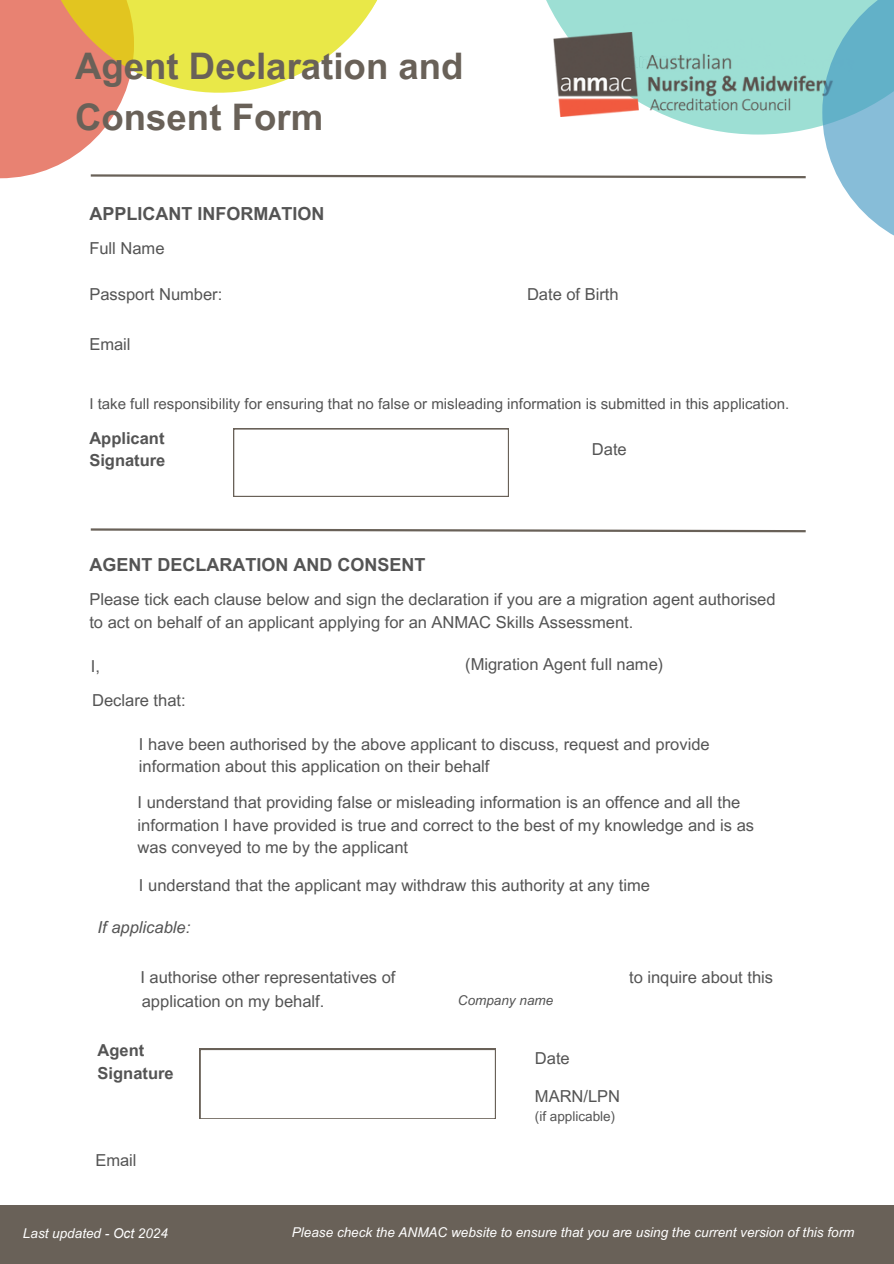
<style>
.page{position:relative;width:894px;height:1264px;background:#fff}
.page>*{position:absolute;margin:0;border:0;box-sizing:border-box;transform-origin:0 0}
.t1{font:700 36.6px/50.4px "Arial MT Pro";color:#696158}
.t2{font:700 18px "Arial MT Pro";color:#545454}
.t3{font:16.5px/22.5px "Arial MT Pro";color:#545454}
.t4{font:700 16.5px/22.5px "Arial MT Pro";color:#545454}
.t5{font:italic 16.5px "Arial MT Pro";color:#545454}
.t6{font:16.5px "Arial";color:#545454}
.t7{font:15px "Arial MT Pro";color:#545454}
.t8{font:italic 13.5px "Arial MT Pro";color:#fff}
.t9{font:13.5px "Arial MT Pro";color:#545454}
.t10{font:italic 13.5px "Arial MT Pro";color:#545454}
.s1{font-family:"Arial"}
</style>
<div class="page">
<svg style="left:134px;top:174px;width:672px;height:5px"></svg>
<svg style="left:90px;top:528px;width:716px;height:5px"></svg>
<svg style="left:200px;top:1048px;width:295px;height:70px"></svg>
<svg style="left:0;top:157px;width:134px;height:21px"></svg>
<svg style="left:0;top:0;width:377px;height:157px"></svg>
<svg style="left:546px;top:0;width:276px;height:134px;fill:#9ddfd4"></svg>
<img style="left:553px;top:32px;width:269px;height:85px">
<svg style="left:822px;top:0;width:71px;height:235px"></svg>
<svg style="left:233px;top:428px;width:276px;height:69px"></svg>
<div style="left:0;top:1205px;width:893px;height:58px;background:#696158"></div>
<h5 class="t1" style="left:75px;top:46px;width:390px">Agent Declaration and<br>Consent Form</h5>
<h5 class="t2" style="left:89px;top:207px;width:236px">APPLICANT INFORMATION</h5>
<h5 class="t3" style="left:89px;top:239px;width:77px">Full Name</h5>
<h3 class="t3" style="left:89px;top:285px;width:134px">Passport Number:</h3>
<h5 class="t3" style="left:89px;top:335px;width:43px">Email</h5>
<h5 class="t3" style="left:527px;top:285px;width:93px">Date of Birth</h5>
<p class="t7" style="left:89px;top:398px;width:701px">I take full responsibility for ensuring that no false or misleading information is submitted in this application.</p>
<h5 class="t4" style="left:89px;top:429px;width:78px">Applicant<br>Signature</h5>
<h2 class="t2" style="left:89px;top:557px;width:337px">AGENT DECLARATION AND CONSENT</h2>
<h2 class="t3" style="left:591px;top:440px;width:36px">Date</h2>
<h4 class="t3" style="left:89px;top:590px;width:687px">Please tick each clause below and sign the declaration if you are a migration agent authorised to act on behalf of an applicant applying for an ANMAC Skills Assessment.</h4>
<h5 class="t3" style="left:91px;top:656px;width:11px">I,</h5>
<p class="t3" style="left:465px;top:654px;width:199px">(Migration Agent full name)</p>
<h3 class="t3" style="left:92px;top:690px;width:95px">Declare that:</h3>
<h5 class="t3" style="left:139px;top:734px;width:572px">I have been authorised by the above applicant to discuss, request and provide information about this application on their behalf</h5>
<h5 class="t3" style="left:137px;top:793px;width:618px">I understand that providing false or misleading information is an offence and all the information I have provided is true and correct to the best of my knowledge and is as was conveyed to me by the applicant</h5>
<h5 class="t3" style="left:139px;top:875px;width:512px">I understand that the applicant may withdraw this authority at any time</h5>
<h5 class="t5" style="left:98px;top:920px;width:94px">If applicable:</h5>
<h5 class="t3" style="left:140px;top:968px;width:256px">I authorise other representatives of</h5>
<p class="t3" style="left:142px;top:991px;width:184px">application on my behalf.</p>
<h5 class="t10" style="left:458px;top:994px;width:97px">Company name</h5>
<p class="t3" style="left:629px;top:968px;width:145px">to inquire about this</p>
<p class="t4" style="left:98px;top:1041px;width:78px">Agent<br>Signature</p>
<p class="t3" style="left:534px;top:1049px;width:36px">Date</p>
<p class="t6" style="left:95px;top:1148px;width:43px">Email</p>
<h4 class="t3" style="left:534px;top:1086px;width:87px">MARN/LPN</h4>
<h5 class="t9" style="left:534px;top:1110px;width:82px">(if applicable)</h5>
<h5 class="t8" style="left:23px;top:1228px;width:146px">Last updated - <span class="s1">Oct</span> 2024</h5>
<h5 class="t8" style="left:292px;top:1227px;width:563px">Please check the ANMAC website to ensure that you are using the current version of this form</h5>
</div>
